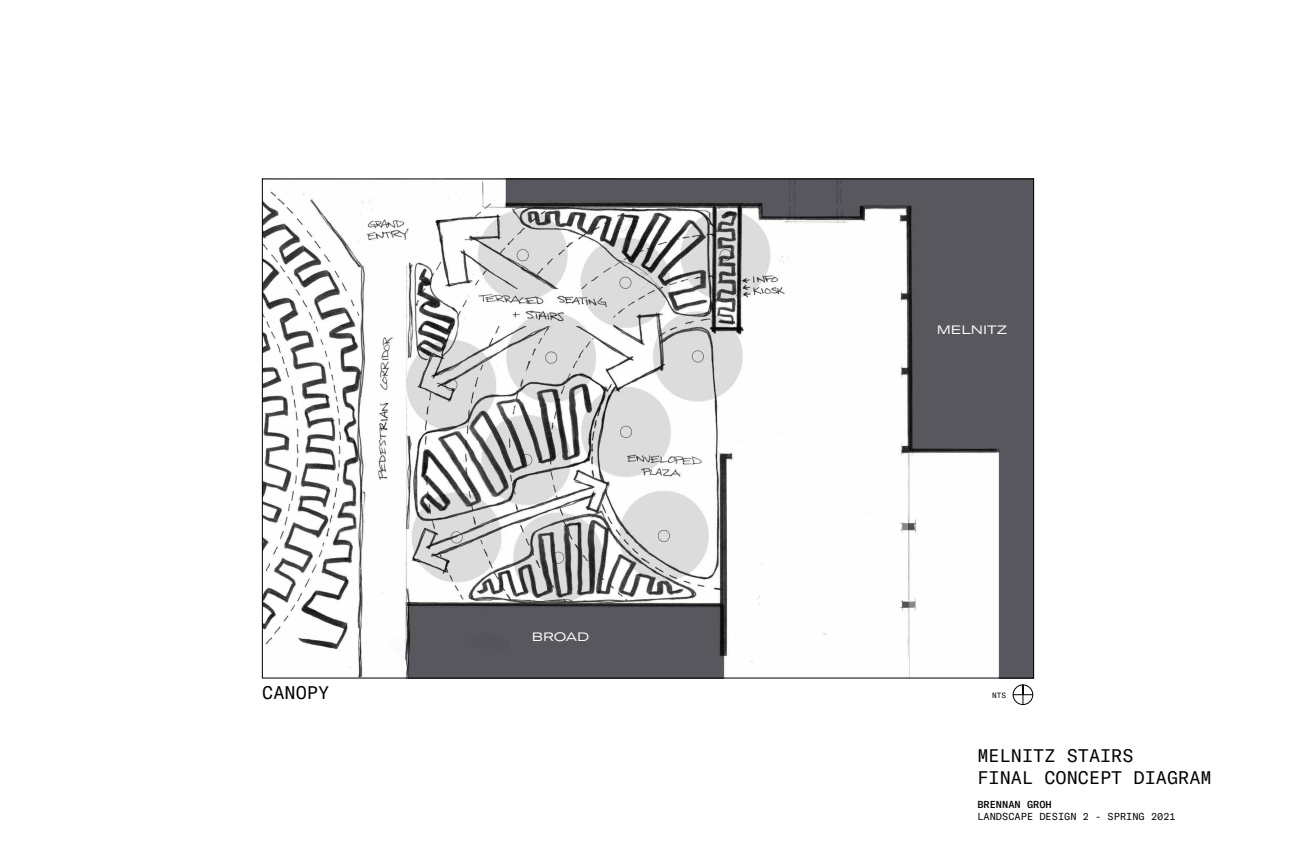
<style>
.page{position:relative;width:1296px;height:864px;background:#fff}
.page>*{position:absolute;margin:0;border:0;box-sizing:border-box;transform-origin:0 0}
.t1{font:18px/21.6px "GT America Mono Trial";color:#000}
.t2{font:12px "GT America Trial Expanded";color:#fff}
.t3{font:10px "GT America Mono Trial";color:#000}
.t4{font:500 10px "GT America Mono Trial";color:#000}
.t5{font:7.5px "GT America Mono Trial";color:#000}
</style>
<div class="page">
<img style="left:264px;top:181px;width:768px;height:495px">
<svg style="left:1013px;top:685px;width:20px;height:20px"></svg>
<p class="t1" style="left:262px;top:684px;width:68px">CANOPY</p>
<p class="t2" style="left:532px;top:632px;width:59px">BROAD</p>
<p class="t2" style="left:937px;top:325px;width:72px">MELNITZ</p>
<p class="t5" style="left:992px;top:692px;width:15px">NTS</p>
<p class="t1" style="left:977px;top:746px;width:236px">MELNITZ STAIRS<br>FINAL CONCEPT DIAGRAM</p>
<p class="t4" style="left:977px;top:800px;width:76px">BRENNAN GROH</p>
<p class="t3" style="left:977px;top:812px;width:200px">LANDSCAPE DESIGN 2 - SPRING 2021</p>
</div>
